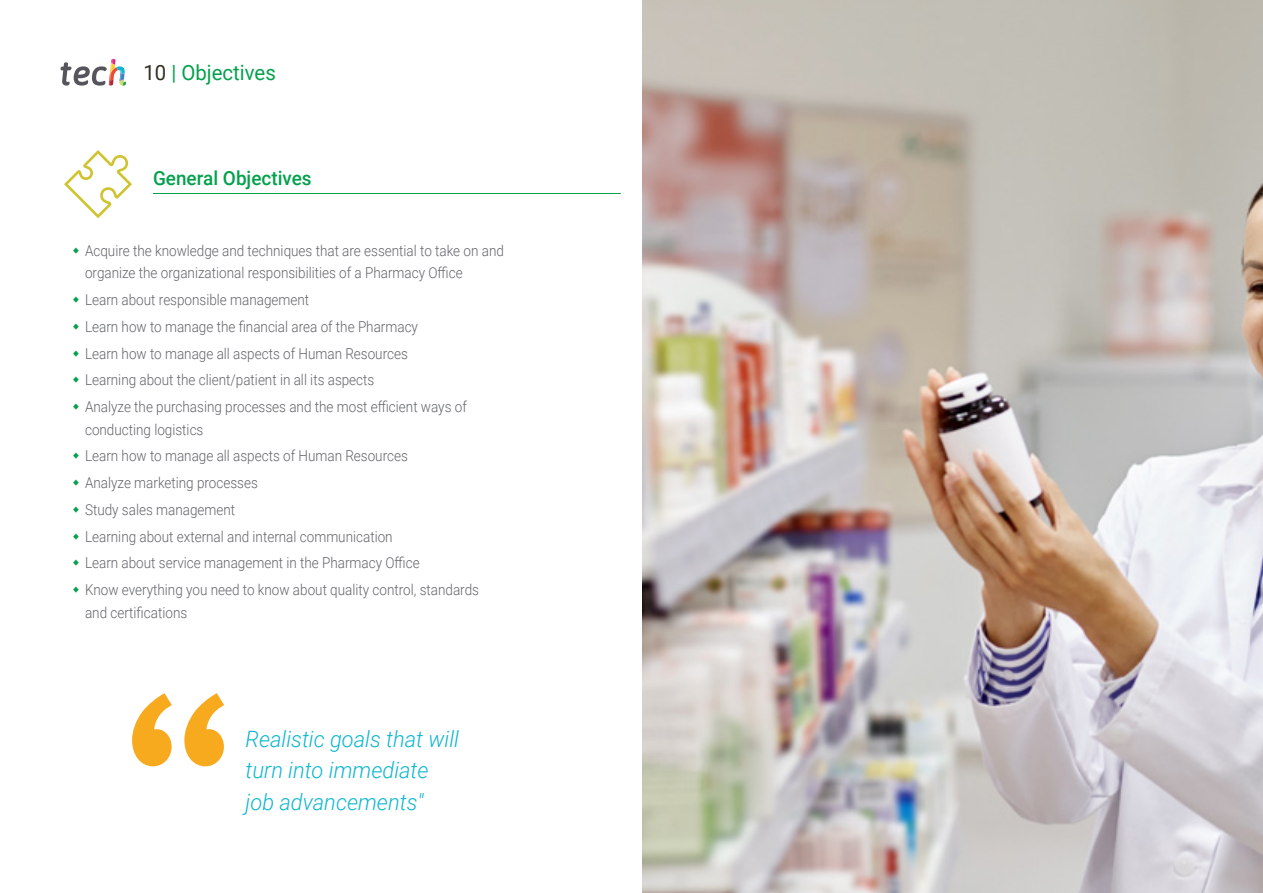
<style>
.page{position:relative;width:1263px;height:893px;background:#fff}
.page>*{position:absolute;margin:0;border:0;box-sizing:border-box;transform-origin:0 0}
.t1{font:italic 300 22.5px/31.5px "Roboto";color:#0fb6cf}
.t2{font:21px "Roboto";color:#04a14d}
.t3{font:500 19.5px "Roboto";color:#04a14d}
.t4{font:300 15px/26.7px "Roboto";color:#61646a;scale:.9 1}
.s1{color:#312e20}
</style>
<div class="page">
<hr style="left:153px;top:193px;width:468px;height:1px;background:#04a14d">
<svg style="left:64px;top:150px;width:68px;height:68px"></svg>
<img style="left:642px;top:0;width:621px;height:893px">
<svg style="left:61px;top:59px;width:65px;height:27px"></svg>
<svg style="left:132px;top:693px;width:92px;height:73px"></svg>
<h2 class="t2" style="left:144px;top:57px;width:134px"><span class="s1">10</span> | Objectives</h2>
<h3 class="t3" style="left:153px;top:165px;width:160px">General Objectives</h3>
<p class="t4" style="left:85px;top:239px;width:467px;line-height:22.5px">Acquire the knowledge and techniques that are essential to take on and organize the organizational responsibilities of a Pharmacy Office</p>
<p class="t4" style="left:85px;top:286px;width:426px">Learn about responsible management<br>Learn how to manage the financial area of the Pharmacy<br>Learn how to manage all aspects of Human Resources<br>Learning about the client/patient in all its aspects<br>Analyze the purchasing processes and the most efficient ways of</p>
<p class="t4" style="left:85px;top:415px;width:439px">conducting logistics<br>Learn how to manage all aspects of Human Resources<br>Analyze marketing processes<br>Study sales management<br>Learning about external and internal communication<br>Learn about service management in the Pharmacy Office<br>Know everything you need to know about quality control, standards</p>
<p class="t4" style="left:85px;top:598px;width:115px">and certifications</p>
<h1 class="t1" style="left:245px;top:722px;width:215px">Realistic goals that will turn into immediate job advancements"</h1>
</div>
